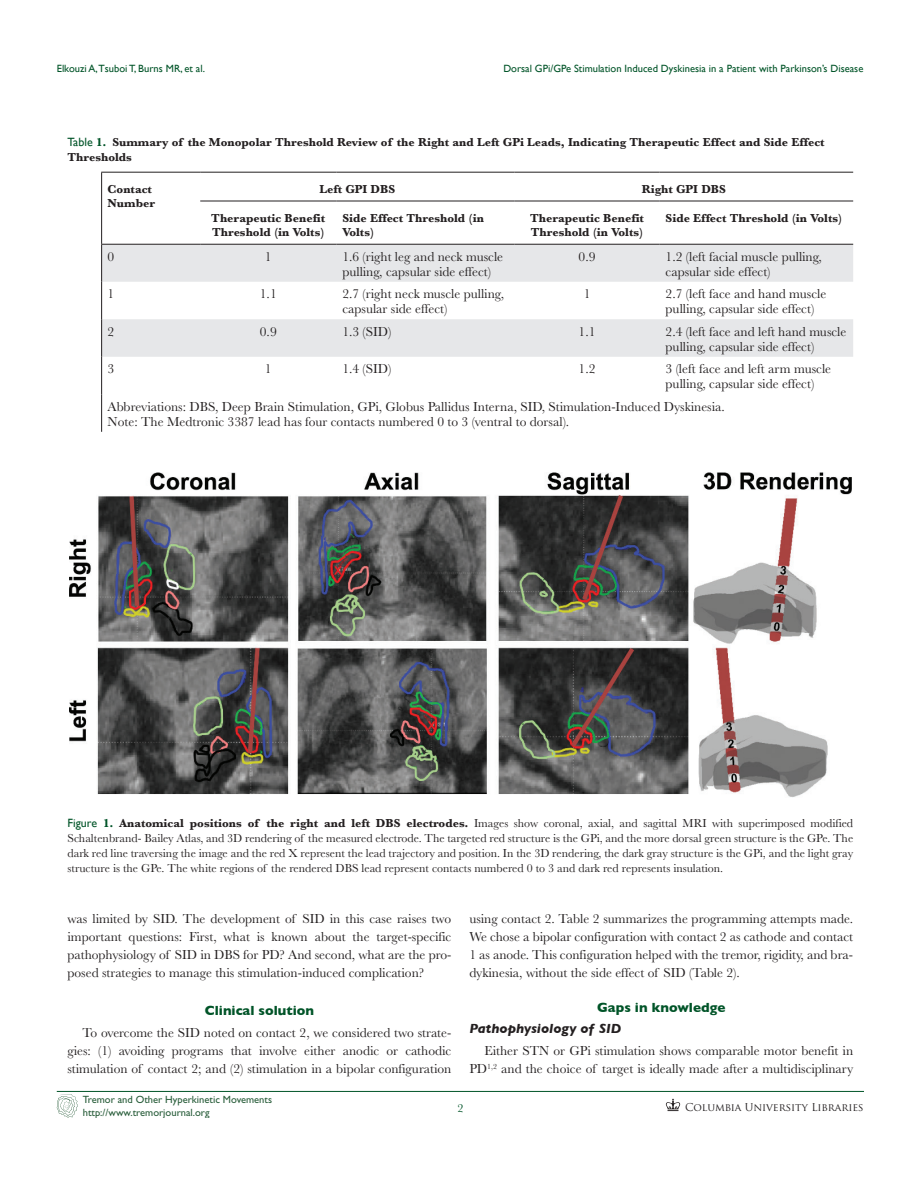
<style>
.page{position:relative;width:918px;height:1188px;background:#fff}
.page>*{position:absolute;margin:0;border:0;box-sizing:border-box;transform-origin:0 0}
.TX{font:13.5px/18px "Baskerville";color:#231f20;text-align:justify}
.TB{font:13.5px/15px "Baskerville";color:#231f20}
.t1{font:700 13.5px "Gill Sans";color:#005428}
.t2{font:italic 700 13.5px "Gill Sans";color:#231f20}
.FC{font:12px/15px "Baskerville";color:#231f20;text-align:justify}
.TCH{font:700 12px/14.4px "Baskerville";color:#231f20}
.TT{font:700 12px/15px "Baskerville";color:#231f20}
.t3{font:12px "Baskerville";color:#005428}
.t4{font:10.5px "Gill Sans";color:#005428}
.t5{font:10.5px/12.6px "Gill Sans";color:#275c39}
.t6{font:10.5px "Trajan Pro";color:#231f20}
.s1{font-family:"Gill Sans";font-weight:400;color:#005428}
.s2{color:#005428}
.s3{font-family:"Gill Sans";color:#005428}
.s4{font-weight:700;color:#005428}
.s5{font-weight:700}
</style>
<div class="page">
<hr style="left:57px;top:1091px;width:807px;height:1px;background:#005428">
<svg style="left:666px;top:1099px;width:14px;height:12px"></svg>
<svg style="left:57px;top:1094px;width:21px;height:24px"></svg>
<svg style="left:102px;top:245px;width:751px;height:112px;fill:#e6e7e9"></svg>
<hr style="left:101px;top:245px;width:1px;height:37px;background:#231f20">
<hr style="left:200px;top:244px;width:136px;height:1px;background:#231f20">
<hr style="left:336px;top:244px;width:178px;height:1px;background:#231f20">
<hr style="left:514px;top:244px;width:146px;height:1px;background:#231f20">
<hr style="left:660px;top:244px;width:193px;height:1px;background:#231f20">
<hr style="left:101px;top:282px;width:1px;height:37px;background:#231f20">
<hr style="left:101px;top:319px;width:1px;height:38px;background:#231f20">
<hr style="left:101px;top:357px;width:1px;height:37px;background:#231f20">
<hr style="left:514px;top:172px;width:146px;height:1px;background:#231f20">
<hr style="left:660px;top:172px;width:193px;height:1px;background:#231f20">
<hr style="left:514px;top:201px;width:146px;height:1px;background:#231f20">
<hr style="left:660px;top:201px;width:193px;height:1px;background:#231f20">
<hr style="left:200px;top:172px;width:136px;height:1px;background:#231f20">
<hr style="left:336px;top:172px;width:178px;height:1px;background:#231f20">
<hr style="left:200px;top:201px;width:136px;height:1px;background:#231f20">
<hr style="left:336px;top:201px;width:178px;height:1px;background:#231f20">
<hr style="left:101px;top:394px;width:1px;height:38px;background:#231f20">
<hr style="left:101px;top:172px;width:99px;height:1px;background:#231f20">
<svg style="left:101px;top:173px;width:1px;height:28px"></svg>
<hr style="left:101px;top:201px;width:1px;height:43px;background:#231f20">
<hr style="left:101px;top:244px;width:99px;height:1px;background:#231f20">
<img style="left:69px;top:472px;width:783px;height:326px">
<p class="t4" style="left:57px;top:62px;width:150px">Elkouzi A,Tsuboi T, Burns MR, et al.</p>
<p class="t4" style="left:503px;top:62px;width:361px">Dorsal GPi/GPe Stimulation Induced Dyskinesia in a Patient with Parkinson’s Disease</p>
<p class="TT" style="left:68px;top:135px;width:759px"><span class="s1">Table</span> <span class="s2">1.</span> Summary of the Monopolar Threshold Review of the Right and Left GPi Leads, Indicating Therapeutic Effect and Side Effect<br>Thresholds</p>
<p class="TCH" style="left:108px;top:182px;width:49px">Contact<br>Number</p>
<p class="TCH" style="left:320px;top:182px;width:77px">Left GPI DBS</p>
<p class="TCH" style="left:642px;top:182px;width:86px">Right GPI DBS</p>
<p class="TCH" style="left:211px;top:211px;width:115px">Therapeutic Benefit<br>Threshold (in Volts)</p>
<p class="TCH" style="left:342px;top:211px;width:143px">Side Effect Threshold (in<br>Volts)</p>
<p class="TCH" style="left:530px;top:211px;width:115px">Therapeutic Benefit<br>Threshold (in Volts)</p>
<p class="TCH" style="left:666px;top:211px;width:178px">Side Effect Threshold (in Volts)</p>
<p class="TB" style="left:108px;top:249px;width:8px">0</p>
<p class="TB" style="left:265px;top:249px;width:8px">1</p>
<p class="TB" style="left:342px;top:249px;width:162px">1.6 (right leg and neck muscle pulling, capsular side effect)</p>
<p class="TB" style="left:579px;top:249px;width:18px">0.9</p>
<p class="TB" style="left:666px;top:249px;width:158px">1.2 (left facial muscle pulling, capsular side effect)</p>
<p class="TB" style="left:108px;top:286px;width:8px">1</p>
<p class="TB" style="left:260px;top:286px;width:18px">1.1</p>
<p class="TB" style="left:342px;top:286px;width:163px">2.7 (right neck muscle pulling, capsular side effect)</p>
<p class="TB" style="left:584px;top:286px;width:8px">1</p>
<p class="TB" style="left:666px;top:286px;width:162px">2.7 (left face and hand muscle pulling, capsular side effect)</p>
<p class="TB" style="left:108px;top:324px;width:8px">2</p>
<p class="TB" style="left:260px;top:324px;width:18px">0.9</p>
<p class="TB" style="left:342px;top:324px;width:51px">1.3 (SID)</p>
<p class="TB" style="left:579px;top:324px;width:18px">1.1</p>
<p class="TB" style="left:666px;top:324px;width:182px">2.4 (left face and left hand muscle pulling, capsular side effect)</p>
<p class="TB" style="left:108px;top:361px;width:8px">3</p>
<p class="TB" style="left:265px;top:361px;width:8px">1</p>
<p class="TB" style="left:342px;top:361px;width:51px">1.4 (SID)</p>
<p class="TB" style="left:579px;top:361px;width:18px">1.2</p>
<p class="TB" style="left:666px;top:361px;width:167px">3 (left face and left arm muscle pulling, capsular side effect)</p>
<p class="TB" style="left:108px;top:399px;width:619px">Abbreviations: DBS, Deep Brain Stimulation, GPi, Globus Pallidus Interna, SID, Stimulation-Induced Dyskinesia.</p>
<p class="TB" style="left:108px;top:414px;width:463px">Note: The Medtronic 3387 lead has four contacts numbered 0 to 3 (ventral to dorsal).</p>
<p class="FC" style="left:68px;top:816px;width:787px"><span class="s3">Figure</span> <span class="s4">1.</span> <span class="s5">Anatomical positions of the right and left DBS electrodes.</span> Images show coronal, axial, and sagittal MRI with superimposed modified Schaltenbrand- Bailey Atlas, and 3D rendering of the measured electrode. The targeted red structure is the GPi, and the more dorsal green structure is the GPe. The dark red line traversing the image and the red X represent the lead trajectory and position. In the 3D rendering, the dark gray structure is the GPi, and the light gray structure is the GPe. The white regions of the rendered DBS lead represent contacts numbered 0 to 3 and dark red represents insulation.</p>
<p class="TX" style="left:68px;top:910px;width:385px">was limited by SID. The development of SID in this case raises two important questions: First, what is known about the target-specific pathophysiology of SID in DBS for PD? And second, what are the pro&shy;posed strategies to manage this stimulation-induced complication?</p>
<h1 class="t1" style="left:205px;top:999px;width:111px">Clinical solution</h1>
<p class="TX" style="left:68px;top:1024px;width:385px;text-indent:15px">To overcome the SID noted on contact 2, we considered two strate&shy;gies: (1) avoiding programs that involve either anodic or cathodic stimulation of contact 2; and (2) stimulation in a bipolar configuration</p>
<p class="TX" style="left:469px;top:910px;width:385px">using contact 2. Table 2 summarizes the programming attempts made.<br>We chose a bipolar configuration with contact 2 as cathode and contact 1 as anode. This configuration helped with the tremor, rigidity, and bra&shy;dykinesia, without the side effect of SID (Table 2).</p>
<h1 class="t1" style="left:597px;top:996px;width:130px">Gaps in knowledge</h1>
<h2 class="t2" style="left:469px;top:1020px;width:154px">Pathophysiology of SID</h2>
<p class="TX" style="left:469px;top:1042px;width:385px;text-align:right">Either STN or GPi stimulation shows comparable motor benefit in<br>PD<sup>1,2</sup> and the choice of target is ideally made after a multidisciplinary</p>
<p class="t5" style="left:83px;top:1093px;width:191px">Tremor and Other Hyperkinetic Movements http://www.tremorjournal.org</p>
<p class="t3" style="left:457px;top:1101px;width:7px">2</p>
<p class="t6" style="left:685px;top:1100px;width:180px">Columbia University Libraries</p>
</div>
